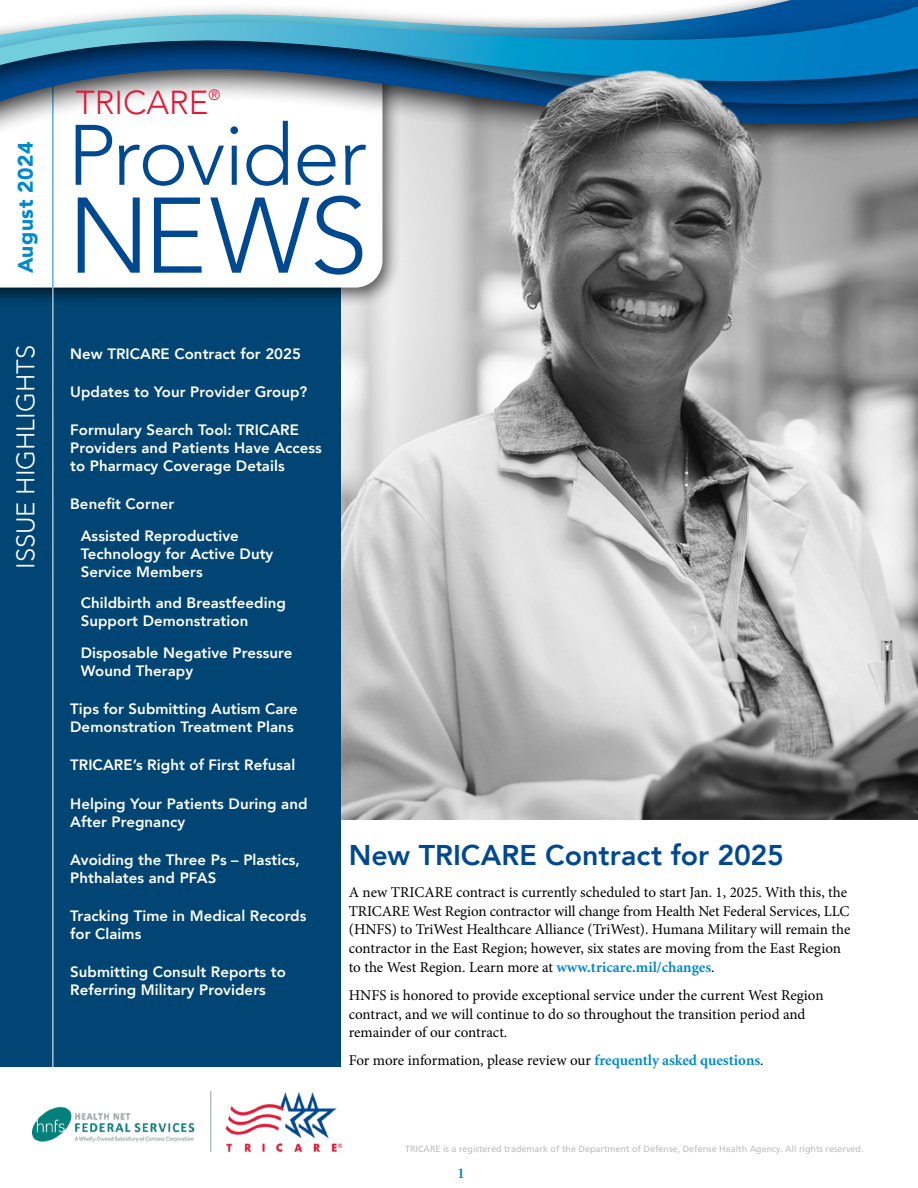
<style>
.page{position:relative;width:918px;height:1188px;background:#fff}
.page>*{position:absolute;margin:0;border:0;box-sizing:border-box;transform-origin:0 0}
.t1{font:300 106.2px "Avenir";color:#004990}
.t2{font:300 84.6px "Avenir";letter-spacing:-.03em;color:#004990}
.t3{font:300 33.15px "Avenir";color:#e31837}
.SUB_HEAD_1{font:800 28.5px "Avenir";color:#004990}
.t4{font:300 25.5px "Avenir";color:#fff}
.t5{font:900 21px "Avenir";letter-spacing:.02em;color:#0089cf}
.Index_Cover_text_sid{font:800 15px/18px "Avenir";letter-spacing:.005em;color:#fff}
.Paragraph_TEXT{font:15px/18.8px "Minion Pro";letter-spacing:-.005em;color:#000}
.t6{font:700 15px "Minion";color:#0089cf}
.t7{font:300 14.85px "Avenir";color:#e31837}
.t8{font:9px "Frutiger";color:#bcbec0}
.s1{font-family:"Minion";font-weight:700;color:#0089cf}
</style>
<div class="page">
<img style="left:341px;top:196px;width:577px;height:623px">
<div style="left:0;top:78px;width:341px;height:1110px;background:#004573"></div>
<div style="left:0;top:43px;width:402px;height:265px;background:#000;opacity:.65"></div>
<div style="left:0;top:196px;width:382px;height:92px;background:#fff"></div>
<hr style="left:53px;top:282px;width:1px;height:797px;background:#fff">
<hr style="left:53px;top:29px;width:1px;height:259px;background:#0089cf">
<div style="left:0;top:0;width:918px;height:196px;background:#000;opacity:.89"></div>
<div style="left:0;top:1067px;width:346px;height:121px;background:#fff"></div>
<img style="left:32px;top:1091px;width:309px;height:60px">
<div style="left:0;top:0;width:918px;height:180px;background:#000;opacity:.54"></div>
<svg style="left:0;top:6px;width:918px;height:81px;background:#438cb4"></svg>
<p class="t5" style="left:8px;top:273px;width:133px;rotate:-90deg">August 2024</p>
<p class="t4" style="left:11px;top:569px;width:225px;rotate:-90deg">ISSUE HIGHLIGHTS</p>
<p class="t3" style="left:76px;top:83px;width:134px">TRICARE</p>
<p class="t7" style="left:208px;top:86px;width:13px">®</p>
<p class="t2" style="left:67px;top:106px;width:301px">Provider</p>
<p class="t1" style="left:67px;top:173px;width:302px">NEWS</p>
<p class="Index_Cover_text_sid" style="left:70px;top:344px;width:232px">New TRICARE Contract for 2025</p>
<p class="Index_Cover_text_sid" style="left:70px;top:383px;width:239px">Updates to Your Provider Group?</p>
<p class="Index_Cover_text_sid" style="left:70px;top:421px;width:253px">Formulary Search Tool: TRICARE<br>Providers and Patients Have Access to Pharmacy Coverage Details</p>
<p class="Index_Cover_text_sid" style="left:70px;top:495px;width:106px">Benefit Corner</p>
<p class="Index_Cover_text_sid" style="left:81px;top:527px;width:194px">Assisted Reproductive<br>Technology for Active Duty<br>Service Members</p>
<p class="Index_Cover_text_sid" style="left:81px;top:594px;width:207px">Childbirth and Breastfeeding<br>Support Demonstration</p>
<p class="Index_Cover_text_sid" style="left:81px;top:644px;width:213px">Disposable Negative Pressure<br>Wound Therapy</p>
<p class="Index_Cover_text_sid" style="left:70px;top:700px;width:229px">Tips for Submitting Autism Care<br>Demonstration Treatment Plans</p>
<p class="Index_Cover_text_sid" style="left:70px;top:756px;width:227px">TRICARE’s Right of First Refusal</p>
<p class="Index_Cover_text_sid" style="left:70px;top:794px;width:239px">Helping Your Patients During and<br>After Pregnancy</p>
<p class="Index_Cover_text_sid" style="left:70px;top:851px;width:231px">Avoiding the Three Ps – Plastics,<br>Phthalates and PFAS</p>
<p class="Index_Cover_text_sid" style="left:70px;top:907px;width:238px">Tracking Time in Medical Records for Claims</p>
<p class="Index_Cover_text_sid" style="left:70px;top:963px;width:217px">Submitting Consult Reports to<br>Referring Military Providers</p>
<p class="SUB_HEAD_1" style="left:349px;top:833px;width:437px">New TRICARE Contract for 2025</p>
<p class="Paragraph_TEXT" style="left:349px;top:883px;width:503px">A new TRICARE contract is currently scheduled to start Jan. 1, 2025. With this, the TRICARE West Region contractor will change from Health Net Federal Services, LLC (HNFS) to TriWest Healthcare Alliance (TriWest). Humana Military will remain the contractor in the East Region; however, six states are moving from the East Region to the West Region. Learn more at <span class="s1">www.tricare.mil/changes</span>.</p>
<p class="Paragraph_TEXT" style="left:349px;top:986px;width:476px">HNFS is honored to provide exceptional service under the current West Region contract, and we will continue to do so throughout the transition period and remainder of our contract.</p>
<p class="Paragraph_TEXT" style="left:349px;top:1051px;width:416px">For more information, please review our <span class="s1">frequently asked questions</span>.</p>
<p class="t8" style="left:405px;top:1143px;width:460px">TRICARE is a registered trademark of the Department of Defense, Defense Health Agency. All rights reserved.</p>
<p class="t6" style="left:457px;top:1166px;width:9px">1</p>
</div>
